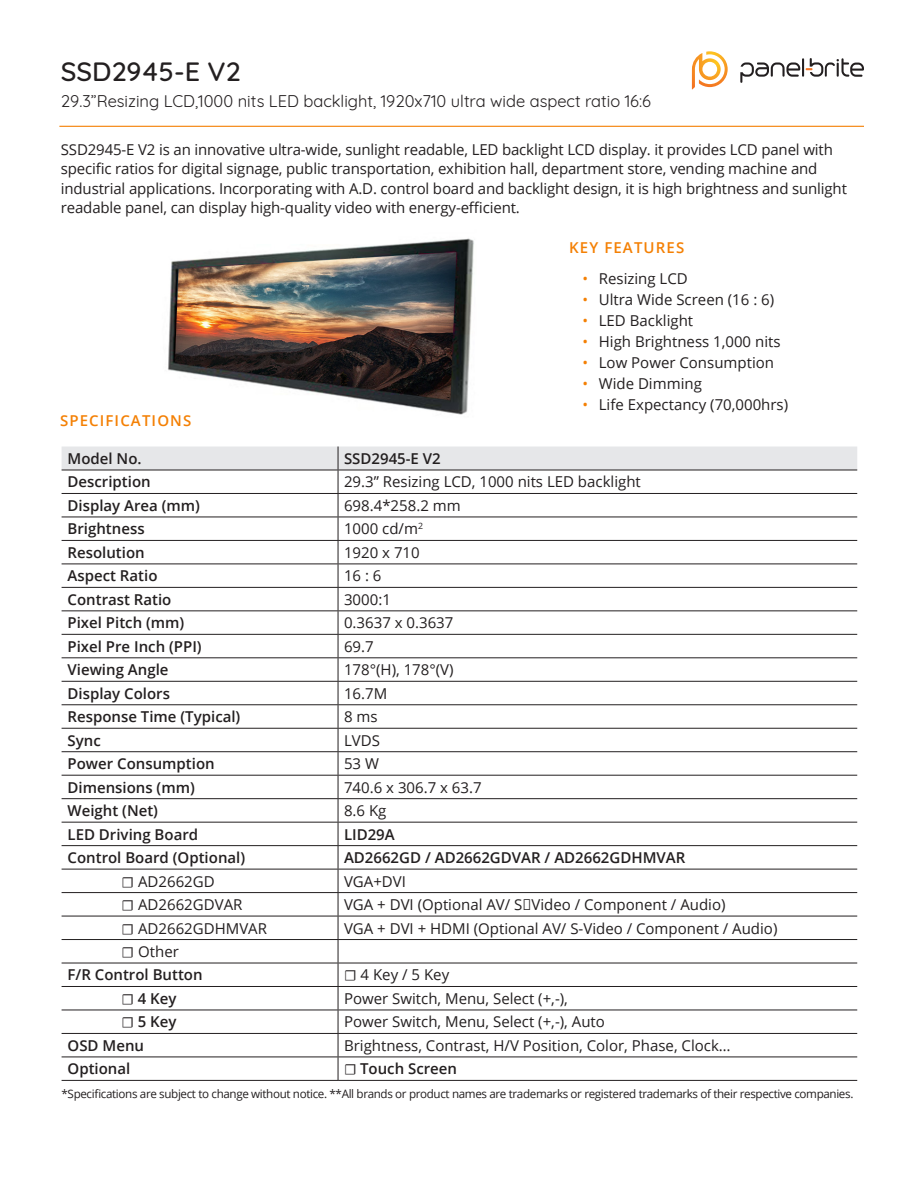
<style>
.page{position:relative;width:918px;height:1188px;background:#fff}
.page>*{position:absolute;margin:0;border:0;box-sizing:border-box;transform-origin:0 0}
.t1{font:500 27px "Quicksand";color:#231f20}
.t2{font:16.5px "Quicksand";color:#231f20}
.t3{font:15px/19.5px "Open Sans";color:#231f20}
.t4{font:600 15px "Open Sans";color:#231f20}
.t5{font:600 15px "Open Sans";letter-spacing:.075em;color:#f48004}
.t6{font:11.7px "Open Sans";letter-spacing:-.03em;color:#231f20}
.s1{color:#f48004}
.s2{font-family:"Minion Pro"}
.s3{font-family:"Minion Pro";font-weight:400}
</style>
<div class="page">
<svg style="left:692px;top:51px;width:36px;height:38px"></svg>
<svg style="left:740px;top:58px;width:124px;height:25px"></svg>
<img style="left:168px;top:238px;width:306px;height:177px">
<hr style="left:59px;top:126px;width:805px;height:1px;background:#f48004">
<svg style="left:62px;top:447px;width:795px;height:633px"></svg>
<hr style="left:62px;top:1080px;width:276px;height:1px;background:#231f20">
<hr style="left:338px;top:1080px;width:519px;height:1px;background:#231f20">
<p class="t1" style="left:61px;top:50px;width:181px">SSD2945-E V2</p>
<p class="t2" style="left:61px;top:89px;width:592px">29.3”Resizing LCD,1000 nits LED backlight, 1920x710 ultra wide aspect ratio 16:6</p>
<p class="t3" style="left:61px;top:139px;width:788px">SSD2945-E V2 is an innovative ultra-wide, sunlight readable, LED backlight LCD display. it provides LCD panel with specific ratios for digital signage, public transportation, exhibition hall, department store, vending machine and industrial applications. Incorporating with A.D. control board and backlight design, it is high brightness and sunlight readable panel, can display high-quality video with energy-efficient.</p>
<p class="t5" style="left:569px;top:237px;width:117px">KEY FEATURES</p>
<p class="t3" style="left:583px;top:268px;width:107px"><span class="s1">•</span> Resizing LCD</p>
<p class="t3" style="left:583px;top:289px;width:193px"><span class="s1">•</span> Ultra Wide Screen (16 : 6)</p>
<p class="t3" style="left:583px;top:310px;width:112px"><span class="s1">•</span> LED Backlight</p>
<p class="t3" style="left:583px;top:331px;width:199px"><span class="s1">•</span> High Brightness 1,000 nits</p>
<p class="t3" style="left:583px;top:352px;width:193px"><span class="s1">•</span> Low Power Consumption</p>
<p class="t3" style="left:583px;top:373px;width:121px"><span class="s1">•</span> Wide Dimming</p>
<p class="t3" style="left:583px;top:394px;width:207px"><span class="s1">•</span> Life Expectancy (70,000hrs)</p>
<p class="t5" style="left:60px;top:410px;width:133px">SPECIFICATIONS</p>
<p class="t4" style="left:68px;top:448px;width:76px">Model No.</p>
<p class="t4" style="left:344px;top:448px;width:98px">SSD2945-E V2</p>
<p class="t4" style="left:68px;top:472px;width:85px">Description</p>
<p class="t3" style="left:344px;top:472px;width:298px">29.3” Resizing LCD, 1000 nits LED backlight</p>
<p class="t4" style="left:68px;top:495px;width:134px">Display Area (mm)</p>
<p class="t3" style="left:344px;top:495px;width:118px">698.4*258.2 mm</p>
<p class="t4" style="left:68px;top:519px;width:79px">Brightness</p>
<p class="t3" style="left:344px;top:519px;width:80px">1000 cd/m<sup>2</sup></p>
<p class="t4" style="left:68px;top:542px;width:79px">Resolution</p>
<p class="t3" style="left:344px;top:542px;width:77px">1920 x 710</p>
<p class="t4" style="left:68px;top:566px;width:91px">Aspect Ratio</p>
<p class="t3" style="left:344px;top:566px;width:39px">16 : 6</p>
<p class="t4" style="left:68px;top:589px;width:105px">Contrast Ratio</p>
<p class="t3" style="left:344px;top:589px;width:48px">3000:1</p>
<p class="t4" style="left:68px;top:613px;width:118px">Pixel Pitch (mm)</p>
<p class="t3" style="left:344px;top:613px;width:111px">0.3637 x 0.3637</p>
<p class="t4" style="left:68px;top:636px;width:136px">Pixel Pre Inch (PPI)</p>
<p class="t3" style="left:344px;top:636px;width:31px">69.7</p>
<p class="t4" style="left:68px;top:660px;width:102px">Viewing Angle</p>
<p class="t3" style="left:344px;top:660px;width:111px">178°(H), 178°(V)</p>
<p class="t4" style="left:68px;top:683px;width:104px">Display Colors</p>
<p class="t3" style="left:344px;top:683px;width:45px">16.7M</p>
<p class="t4" style="left:68px;top:707px;width:174px">Response Time (Typical)</p>
<p class="t3" style="left:344px;top:707px;width:35px">8 ms</p>
<p class="t4" style="left:68px;top:730px;width:35px">Sync</p>
<p class="t3" style="left:344px;top:730px;width:37px">LVDS</p>
<p class="t4" style="left:68px;top:753px;width:149px">Power Consumption</p>
<p class="t3" style="left:344px;top:754px;width:36px">53 W</p>
<p class="t4" style="left:68px;top:777px;width:129px">Dimensions (mm)</p>
<p class="t3" style="left:344px;top:777px;width:139px">740.6 x 306.7 x 63.7</p>
<p class="t4" style="left:68px;top:800px;width:92px">Weight (Net)</p>
<p class="t3" style="left:344px;top:801px;width:44px">8.6 Kg</p>
<p class="t4" style="left:68px;top:824px;width:132px">LED Driving Board</p>
<p class="t4" style="left:344px;top:824px;width:52px">LID29A</p>
<p class="t4" style="left:68px;top:847px;width:179px">Control Board (Optional)</p>
<p class="t4" style="left:344px;top:847px;width:343px">AD2662GD / AD2662GDVAR / AD2662GDHMVAR</p>
<p class="t3" style="left:122px;top:871px;width:95px"><span class="s2">☐</span> AD2662GD</p>
<p class="t3" style="left:344px;top:871px;width:63px">VGA+DVI</p>
<p class="t3" style="left:122px;top:894px;width:122px"><span class="s2">☐</span> AD2662GDVAR</p>
<p class="t3" style="left:344px;top:894px;width:383px">VGA + DVI (Optional AV/ S‐Video / Component / Audio)</p>
<p class="t3" style="left:122px;top:918px;width:147px"><span class="s2">☐</span> AD2662GDHMVAR</p>
<p class="t3" style="left:344px;top:918px;width:435px">VGA + DVI + HDMI (Optional AV/ S-Video / Component / Audio)</p>
<p class="t3" style="left:122px;top:941px;width:59px"><span class="s2">☐</span> Other</p>
<p class="t4" style="left:68px;top:965px;width:137px">F/R Control Button</p>
<p class="t3" style="left:344px;top:965px;width:107px"><span class="s2">☐</span> 4 Key / 5 Key</p>
<p class="t4" style="left:122px;top:988px;width:56px"><span class="s3">☐</span> 4 Key</p>
<p class="t3" style="left:344px;top:988px;width:225px">Power Switch, Menu, Select (+,-),</p>
<p class="t4" style="left:122px;top:1012px;width:56px"><span class="s3">☐</span> 5 Key</p>
<p class="t3" style="left:344px;top:1012px;width:262px">Power Switch, Menu, Select (+,-), Auto</p>
<p class="t4" style="left:68px;top:1035px;width:78px">OSD Menu</p>
<p class="t3" style="left:344px;top:1035px;width:388px">Brightness, Contrast, H/V Position, Color, Phase, Clock…</p>
<p class="t4" style="left:68px;top:1059px;width:64px">Optional</p>
<p class="t4" style="left:344px;top:1059px;width:115px"><span class="s3">☐</span> Touch Screen</p>
<p class="t6" style="left:62px;top:1086px;width:793px">*Specifications are subject to change without notice. **All brands or product names are trademarks or registered trademarks of their respective companies.</p>
</div>
